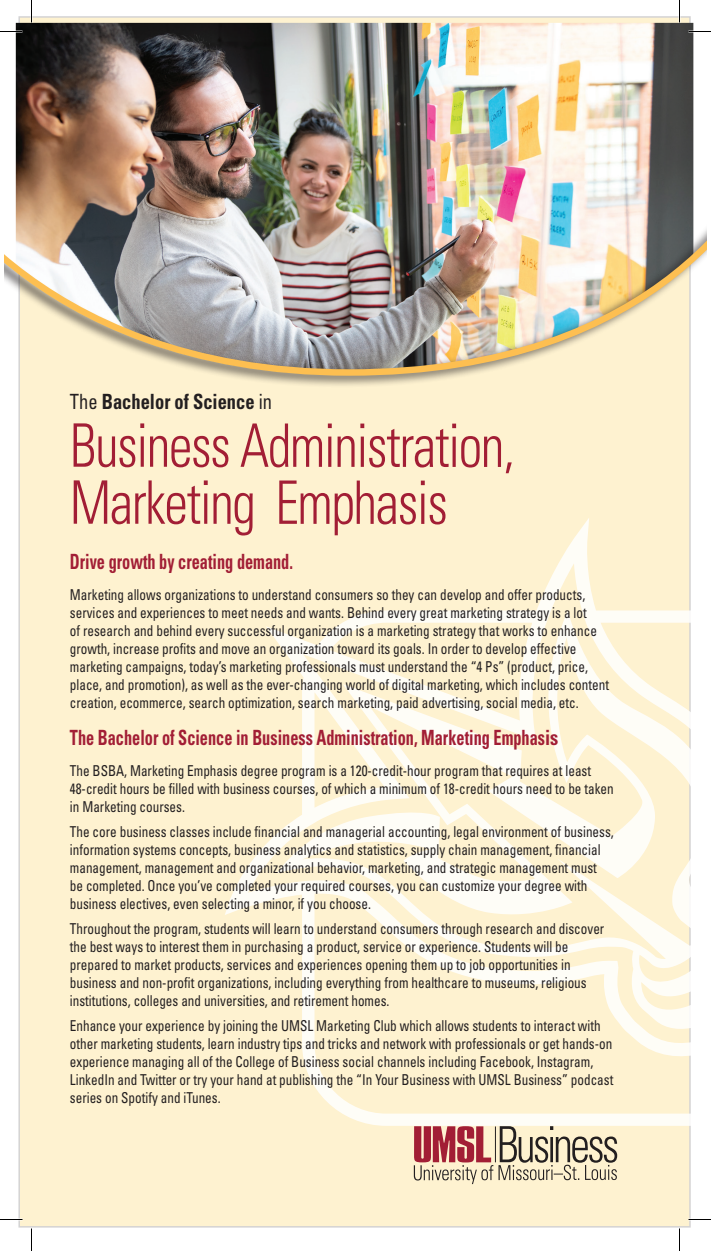
<style>
.page{position:relative;width:711px;height:1251px;background:#fff}
.page>*{position:absolute;margin:0;border:0;box-sizing:border-box;transform-origin:0 0}
.t1{font:300 condensed 60px/57px "Univers";letter-spacing:-.025em;color:#a21e35;scale:.88 1}
.t2{font:700 condensed 21px "Univers";color:#a21e35;scale:.77 1}
.t3{font:700 condensed 21px "Univers";color:#231f20;scale:.88 1}
.t4{font:condensed 15px/18px "Univers";color:#231f20;scale:.88 1}
.s1{font-weight:400}
</style>
<div class="page">
<div style="left:19px;top:17px;width:671px;height:1210px;background:#fef2d0"></div>
<img style="left:16px;top:23px;width:677px;height:116px">
<div style="left:4px;top:143px;width:702px;height:245px;background:#231f20;opacity:.75"></div>
<img style="left:4px;top:139px;width:702px;height:240px">
<svg style="left:225px;top:518px;width:466px;height:608px"></svg>
<hr style="left:495px;top:1126px;width:1px;height:36px;background:#231f20">
<svg style="left:414px;top:1126px;width:79px;height:58px"></svg>
<svg style="left:499px;top:1126px;width:118px;height:54px"></svg>
<svg style="left:0;top:31px;width:22px;height:1px"></svg>
<svg style="left:688px;top:31px;width:23px;height:1px"></svg>
<svg style="left:0;top:1219px;width:22px;height:1px"></svg>
<svg style="left:688px;top:1219px;width:23px;height:1px"></svg>
<svg style="left:31px;top:0;width:1px;height:22px"></svg>
<svg style="left:31px;top:1228px;width:1px;height:23px"></svg>
<svg style="left:679px;top:0;width:1px;height:22px"></svg>
<svg style="left:679px;top:1228px;width:1px;height:23px"></svg>
<h2 class="t3" style="left:70px;top:388px;width:231px"><span class="s1">The</span> Bachelor of Science <span class="s1">in</span></h2>
<h1 class="t1" style="left:70px;top:416px;width:507px">Business Administration,<br>Marketing Emphasis</h1>
<h2 class="t2" style="left:70px;top:548px;width:291px">Drive growth by creating demand.</h2>
<p class="t4" style="left:70px;top:585px;width:614px">Marketing allows organizations to understand consumers so they can develop and offer products, services and experiences to meet needs and wants. Behind every great marketing strategy is a lot<br>of research and behind every successful organization is a marketing strategy that works to enhance growth, increase profits and move an organization toward its goals. In order to develop effective marketing campaigns, today’s marketing professionals must understand the “4 Ps” (product, price, place, and promotion), as well as the ever-changing world of digital marketing, which includes content creation, ecommerce, search optimization, search marketing, paid advertising, social media, etc.</p>
<h2 class="t2" style="left:70px;top:724px;width:636px">The Bachelor of Science in Business Administration, Marketing Emphasis</h2>
<p class="t4" style="left:70px;top:762px;width:620px">The BSBA, Marketing Emphasis degree program is a 120-credit-hour program that requires at least<br>48-credit hours be filled with business courses, of which a minimum of 18-credit hours need to be taken in Marketing courses.</p>
<p class="t4" style="left:70px;top:822px;width:620px">The core business classes include financial and managerial accounting, legal environment of business, information systems concepts, business analytics and statistics, supply chain management, financial management, management and organizational behavior, marketing, and strategic management must<br>be completed. Once you’ve completed your required courses, you can customize your degree with business electives, even selecting a minor, if you choose.</p>
<p class="t4" style="left:70px;top:919px;width:609px">Throughout the program, students will learn to understand consumers through research and discover the best ways to interest them in purchasing a product, service or experience. Students will be prepared to market products, services and experiences opening them up to job opportunities in business and non-profit organizations, including everything from healthcare to museums, religious institutions, colleges and universities, and retirement homes.</p>
<p class="t4" style="left:70px;top:1016px;width:619px">Enhance your experience by joining the UMSL Marketing Club which allows students to interact with other marketing students, learn industry tips and tricks and network with professionals or get hands-on experience managing all of the College of Business social channels including Facebook, Instagram, LinkedIn and Twitter or try your hand at publishing the “In Your Business with UMSL Business” podcast series on Spotify and iTunes.</p>
</div>
